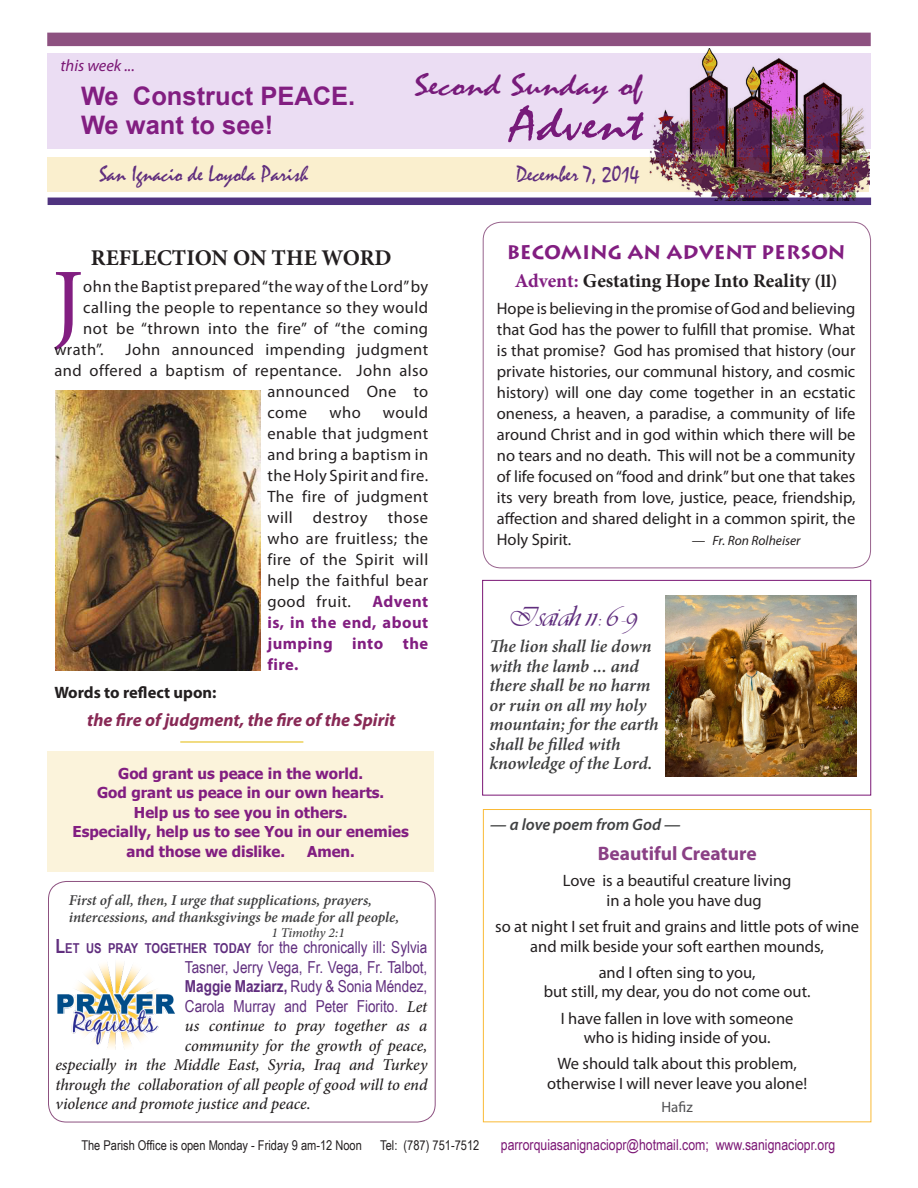
<style>
.page{position:relative;width:918px;height:1188px;background:#fff}
.page>*{position:absolute;margin:0;border:0;box-sizing:border-box;transform-origin:0 0}
.First_Para_Reflectio{font:95.85px "Minion Pro";color:#821e81}
.t1{font:48px "Mistral";letter-spacing:.01em;color:#821e81;scale:1.25 1}
.t2{font:31.5px "Mistral";letter-spacing:.01em;color:#821e81;scale:1.25 1}
.t3{font:700 25.5px "Arial";color:#821e81}
.t4{font:25.5px "Vivienne Plain";color:#602e7e}
.t5{font:22.5px "Mistral";color:#602e7e}
.Reflection_Title{font:700 22.5px "Minion Pro";color:#231f20}
.t6{font:700 19.5px "Minion Pro";letter-spacing:-.005em;color:#231f20}
.t7{font:700 19.5px "Lithos Pro";color:#821e81}
.t8{font:700 19.5px "Myriad Pro";color:#8a4085}
.t9{font:italic 600 18px/19.5px "Minion Pro";letter-spacing:-.005em;color:#3e3e3f}
.Paragraph_Reflecton{font:italic 700 18px "Myriad Pro";color:#882955}
.First_Para_Reflectio-2{font:16.5px/21px "Myriad Pro";color:#231f20;text-align:justify}
.First_Para_Reflectio-3{font:16.5px "Myriad Pro";letter-spacing:.03em;color:#231f20}
.Prayer_Pet{font:italic 500 16.5px "Minion Pro";letter-spacing:-.005em;color:#231f20}
.Prayer_Pet-2{font:16.5px "Arial Narrow";color:#602e7e}
.First_Para_Reflectio-4{font:700 16.5px/21px "Myriad Pro";letter-spacing:.03em;color:#821e81;text-align:justify}
.Paragraph_Reflecton-2{font:700 16.5px "Myriad Pro";color:#231f20}
.t10{font:italic 600 16.5px "Myriad Pro";color:#414243}
.t11{font:italic 16.5px "Myriad Pro";color:#7b1775}
.t12{font:700 15px "Tahoma";color:#821e81}
.Prayer_Pet-3{font:italic 600 15px/16.5px "Minion Pro";letter-spacing:-.005em;color:#3e3e3f}
.t13{font:15px "Arial Narrow";color:#7b1775}
.t14{font:15px "Myriad Pro";color:#505052}
.t15{font:13.5px "Arial Narrow";color:#231f20}
.t16{font:italic 13.5px "Myriad Pro";color:#231f20}
.Prayer_Pet-4{font:italic 500 13.5px "Minion Pro";letter-spacing:-.01em;color:#3e3e3f}
.s1{font-weight:700;font-size:19.5px}
.s2{font-weight:700;font-size:13.65px}
.s3{font-weight:700}
.s4{font-family:"Minion Pro";font-weight:500;font-style:italic;color:#231f20}
.s5{color:#821e81}
.s6{font-size:18px}
</style>
<div class="page">
<div style="left:47px;top:33px;width:824px;height:13px;background:#8d5180"></div>
<div style="left:47px;top:53px;width:824px;height:96px;background:#ebddf3"></div>
<div style="left:48px;top:157px;width:821px;height:35px;background:#faefce"></div>
<div style="left:48px;top:198px;width:823px;height:7px;background:#4f337f"></div>
<div style="left:48px;top:881px;width:387px;height:241px;border:1px solid #8d5180;border-radius:18px"></div>
<div style="left:47px;top:752px;width:387px;height:120px;background:#fbf3db"></div>
<div style="left:483px;top:809px;width:388px;height:313px;border:1px solid #faba36"></div>
<div style="left:483px;top:222px;width:388px;height:346px;border:1px solid #98638d;border-radius:18px"></div>
<img style="left:57px;top:963px;width:118px;height:86px">
<div style="left:482px;top:580px;width:389px;height:215px;border:1px solid #7b1775"></div>
<img style="left:666px;top:596px;width:191px;height:181px">
<img style="left:650px;top:49px;width:219px;height:152px">
<hr style="left:180px;top:742px;width:123px;height:1px;background:#e3b906">
<img style="left:55px;top:391px;width:206px;height:279px">
<p class="t11" style="left:60px;top:55px;width:76px">this week ...</p>
<p class="t3" style="left:81px;top:80px;width:276px">We Construct PEACE.</p>
<p class="t3" style="left:81px;top:108px;width:194px">We want to see!</p>
<h3 class="t2" style="left:415px;top:68px;width:184px">Second Sunday of</h3>
<h2 class="t1" style="left:510px;top:97px;width:107px">Advent</h2>
<p class="t5" style="left:99px;top:162px;width:210px">San Ignacio de Loyola Parish</p>
<p class="t5" style="left:516px;top:162px;width:124px">December 7, 2014</p>
<p class="Reflection_Title" style="left:91px;top:242px;width:302px">REFLECTION ON THE WORD</p>
<p class="First_Para_Reflectio" style="left:52px;top:240px;width:33px">J</p>
<p class="First_Para_Reflectio-3" style="left:83px;top:277px;width:346px">ohn the Baptist prepared “the way of the Lord” by</p>
<p class="First_Para_Reflectio-3" style="left:83px;top:298px;width:346px">calling the people to repentance so they would</p>
<p class="First_Para_Reflectio-3" style="left:83px;top:319px;width:346px">not be “thrown into the fire” of “the coming</p>
<p class="First_Para_Reflectio-2" style="left:54px;top:339px;width:51px">wrath”.</p>
<p class="First_Para_Reflectio-3" style="left:126px;top:340px;width:304px">John announced impending judgment</p>
<p class="First_Para_Reflectio-3" style="left:54px;top:361px;width:375px">and offered a baptism of repentance. John also</p>
<p class="First_Para_Reflectio-3" style="left:267px;top:382px;width:162px">announced One to</p>
<p class="First_Para_Reflectio-2" style="left:267px;top:402px;width:41px">come</p>
<p class="First_Para_Reflectio-2" style="left:329px;top:402px;width:33px">who</p>
<p class="First_Para_Reflectio-2" style="left:267px;top:402px;width:162px;text-indent:116px">would enable that judgment and bring a baptism in the Holy Spirit and fire.<br>The fire of judgment will destroy those who are fruitless; the fire of the Spirit will help the faithful bear good fruit.</p>
<p class="First_Para_Reflectio-4" style="left:267px;top:591px;width:162px;text-indent:105px">Advent is, in the end, about jumping into the fire.</p>
<p class="Paragraph_Reflecton-2" style="left:54px;top:682px;width:164px">Words to reflect upon:</p>
<p class="Paragraph_Reflecton" style="left:87px;top:708px;width:310px">the fire of judgment, the fire of the Spirit</p>
<p class="t12" style="left:118px;top:763px;width:247px">God grant us peace in the world.</p>
<p class="t12" style="left:97px;top:782px;width:289px">God grant us peace in our own hearts.</p>
<p class="t12" style="left:134px;top:802px;width:215px">Help us to see you in others.</p>
<p class="t12" style="left:73px;top:821px;width:338px">Especially, help us to see You in our enemies</p>
<p class="t12" style="left:127px;top:841px;width:160px">and those we dislike.</p>
<p class="t12" style="left:307px;top:841px;width:49px">Amen.</p>
<p class="Prayer_Pet-3" style="left:69px;top:892px;width:332px">First of all, then, I urge that supplications, prayers, intercessions, and thanksgivings be made for all people,</p>
<p class="Prayer_Pet-4" style="left:271px;top:923px;width:75px">1 Timothy 2:1</p>
<p class="Prayer_Pet-2" style="left:55px;top:935px;width:373px"><span class="s1">L</span><span class="s2">ET US PRAY TOGETHER TODAY</span> for the chronically ill: Sylvia</p>
<p class="Prayer_Pet-2" style="left:185px;top:955px;width:244px">Tasner, Jerry Vega, Fr. Vega, Fr. Talbot,</p>
<p class="Prayer_Pet-2" style="left:185px;top:974px;width:244px"><span class="s3">Maggie Maziarz,</span> Rudy &amp; Sonia Méndez,</p>
<p class="Prayer_Pet-2" style="left:185px;top:994px;width:244px">Carola Murray and Peter Fiorito. <span class="s4">Let</span></p>
<p class="Prayer_Pet" style="left:185px;top:1015px;width:244px">us continue to pray together as a</p>
<p class="Prayer_Pet" style="left:185px;top:1034px;width:244px">community for the growth of peace,</p>
<p class="Prayer_Pet" style="left:55px;top:1054px;width:373px">especially in the Middle East, Syria, Iraq and Turkey</p>
<p class="Prayer_Pet" style="left:55px;top:1073px;width:374px">through the collaboration of all people of good will to end</p>
<p class="Prayer_Pet" style="left:55px;top:1093px;width:257px">violence and promote justice and peace.</p>
<p class="t7" style="left:507px;top:240px;width:340px">BECOMING AN ADVENT PERSON</p>
<p class="t6" style="left:515px;top:267px;width:324px"><span class="s5">Advent:</span> Gestating Hope Into Reality <span class="s6">(ll)</span></p>
<p class="First_Para_Reflectio-2" style="left:497px;top:298px;width:360px">Hope is believing in the promise of God and believing that God has the power to fulfill that promise. What is that promise? God has promised that history (our private histories, our communal history, and cosmic history) will one day come together in an ecstatic oneness, a heaven, a paradise, a community of life around Christ and in god within which there will be no tears and no death. This will not be a community of life focused on “food and drink” but one that takes its very breath from love, justice, peace, friendship, affection and shared delight in a common spirit, the Holy Spirit.</p>
<p class="t16" style="left:692px;top:533px;width:110px">— Fr. Ron Rolheiser</p>
<p class="t4" style="left:511px;top:600px;width:128px">Isaiah 11: 6-9</p>
<p class="t9" style="left:490px;top:637px;width:171px">The lion shall lie down with the lamb ... and there shall be no harm or ruin on all my holy mountain; for the earth shall be filled with</p>
<p class="t9" style="left:490px;top:754px;width:164px">knowledge of the Lord.</p>
<p class="t10" style="left:490px;top:814px;width:192px">— a love poem from God —</p>
<p class="t8" style="left:598px;top:841px;width:160px">Beautiful Creature</p>
<p class="First_Para_Reflectio-2" style="left:563px;top:870px;width:230px">Love is a beautiful creature living</p>
<p class="First_Para_Reflectio-2" style="left:607px;top:890px;width:157px">in a hole you have dug</p>
<p class="First_Para_Reflectio-2" style="left:495px;top:917px;width:365px;line-height:19.5px;text-align:center">so at night I set fruit and grains and little pots of wine and milk beside your soft earthen mounds,</p>
<p class="First_Para_Reflectio-2" style="left:599px;top:962px;width:158px">and I often sing to you,</p>
<p class="First_Para_Reflectio-2" style="left:544px;top:981px;width:268px">but still, my dear, you do not come out.</p>
<p class="First_Para_Reflectio-2" style="left:561px;top:1007px;width:234px">I have fallen in love with someone</p>
<p class="First_Para_Reflectio-2" style="left:584px;top:1027px;width:188px">who is hiding inside of you.</p>
<p class="First_Para_Reflectio-2" style="left:557px;top:1053px;width:241px">We should talk about this problem,</p>
<p class="First_Para_Reflectio-2" style="left:547px;top:1073px;width:262px">otherwise I will never leave you alone!</p>
<p class="t14" style="left:662px;top:1098px;width:33px">Hafiz</p>
<p class="t15" style="left:81px;top:1136px;width:282px">The Parish Office is open Monday - Friday 9 am-12 Noon</p>
<p class="t15" style="left:380px;top:1136px;width:101px">Tel: (787) 751-7512</p>
<p class="t13" style="left:501px;top:1134px;width:336px">parrorquiasanignaciopr@hotmail.com; www.sanignaciopr.org</p>
</div>
